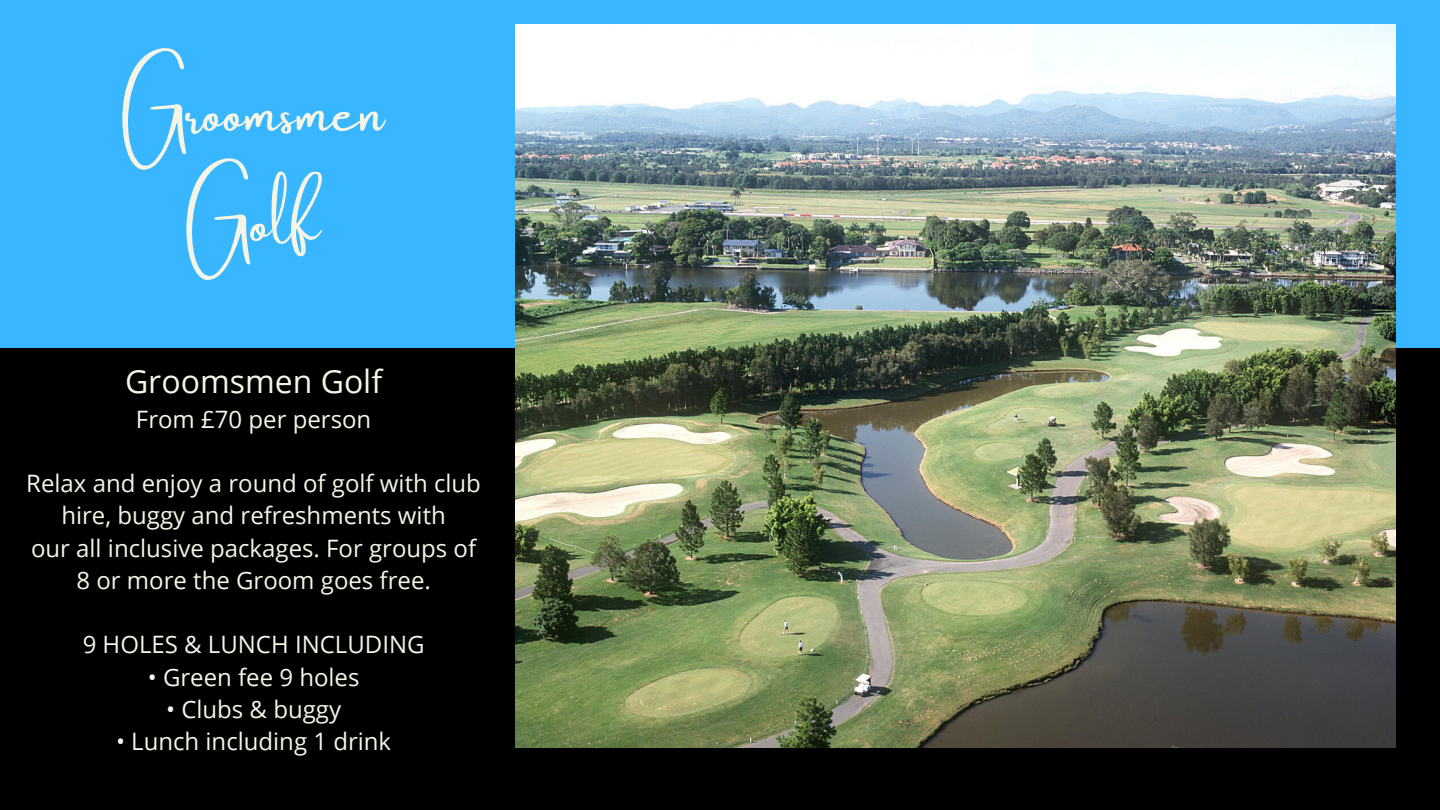
<style>
.page{position:relative;width:1440px;height:810px;background:#38b6ff}
.page>*{position:absolute;margin:0;border:0;box-sizing:border-box;transform-origin:0 0}
.t1{font:56.9px/110.2px "Amsterdam One";color:#f5f5e7;text-align:center}
.t2{font:32px "Open Sans";color:#f5f5e7}
.t3{font:24px/32.2px "Open Sans";color:#f5f5e7;text-align:center}
</style>
<div class="page">
<div style="left:0;top:348px;width:1440px;height:462px;background:#000"></div>
<img style="left:516px;top:24px;width:880px;height:723px">
<h1 class="t1" style="left:123px;top:59px;width:263px">Groomsmen<br>Golf</h1>
<p class="t2" style="left:125px;top:359px;width:259px">Groomsmen Golf</p>
<p class="t3" style="left:136px;top:402px;width:237px">From £70 per person</p>
<p class="t3" style="left:26px;top:467px;width:456px">Relax and enjoy a round of golf with club hire, buggy and refreshments with</p>
<p class="t3" style="left:31px;top:531px;width:447px">our all inclusive packages. For groups of<br>8 or more the Groom goes free.</p>
<p class="t3" style="left:83px;top:628px;width:343px">9 HOLES &amp; LUNCH INCLUDING</p>
<p class="t3" style="left:148px;top:660px;width:213px">• Green fee 9 holes</p>
<p class="t3" style="left:166px;top:692px;width:177px">• Clubs &amp; buggy</p>
<p class="t3" style="left:116px;top:725px;width:277px">• Lunch including 1 drink</p>
</div>
